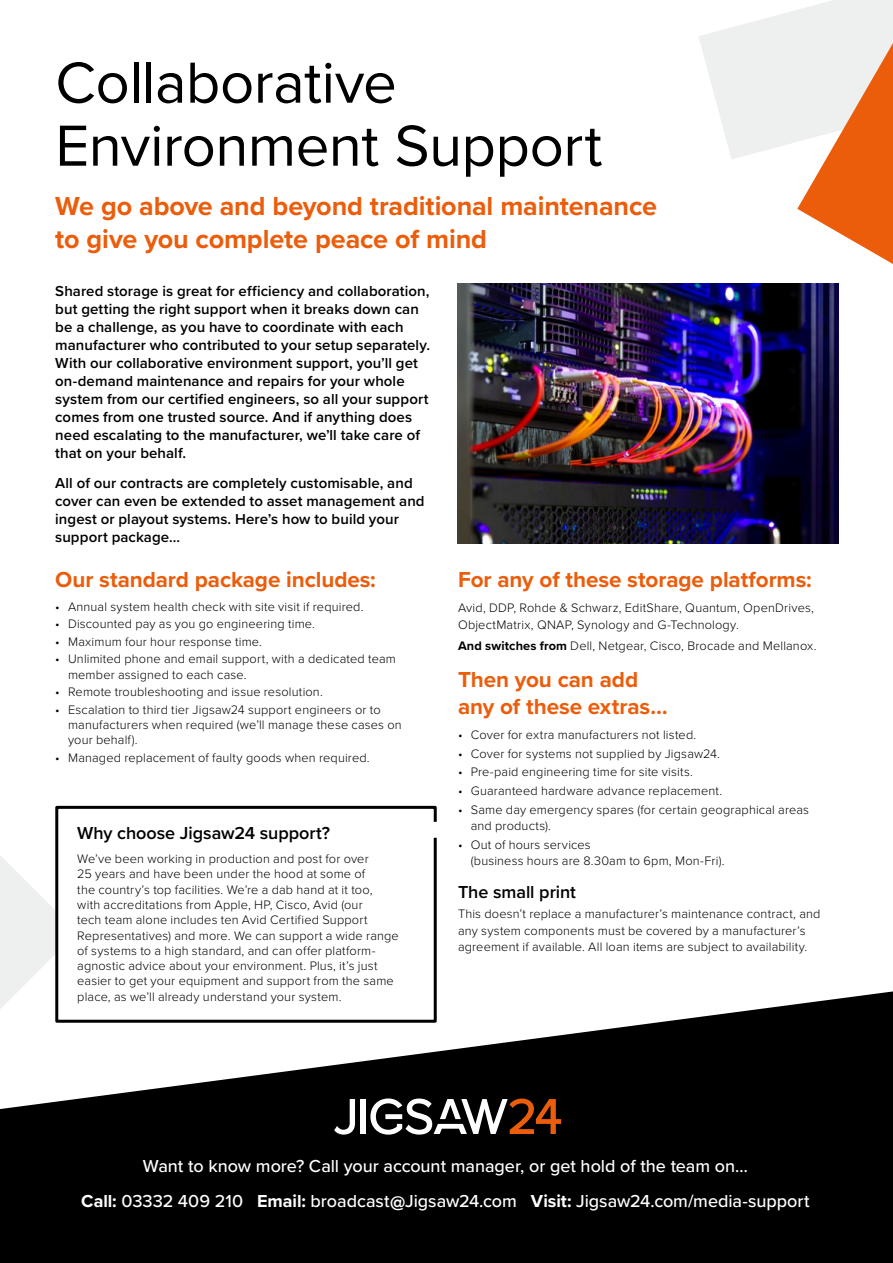
<style>
.page{position:relative;width:893px;height:1263px;background:#fff}
.page>*{position:absolute;margin:0;border:0;box-sizing:border-box;transform-origin:0 0}
.t1{font:60px/63px "Proxima Nova";letter-spacing:-.01em;color:#000}
.t2{font:700 27px/32.4px "Proxima Nova";letter-spacing:-.005em;color:#eb5d0b}
.t3{font:700 22.5px/27px "Proxima Nova";letter-spacing:-.005em;color:#eb5d0b}
.t4{font:500 18px/34.3px "Proxima Nova";letter-spacing:-.005em;color:#fff;text-align:center}
.t5{font:600 18px "Proxima Nova";letter-spacing:-.005em;color:#000}
.t6{font:600 15px/18px "Proxima Nova";letter-spacing:.005em;color:#000}
.t7{font:300 12.75px/15.3px "Proxima Nova";letter-spacing:.01em;color:#000}
.s1{font-weight:700}
.s2{font-family:"Futura"}
</style>
<div class="page">
<svg style="left:0;top:991px;width:893px;height:272px;fill:#000"></svg>
<svg style="left:0;top:856px;width:54px;height:153px"></svg>
<svg style="left:699px;top:0;width:194px;height:264px"></svg>
<svg style="left:54px;top:805px;width:384px;height:219px"></svg>
<img style="left:457px;top:284px;width:382px;height:259px">
<svg style="left:334px;top:1099px;width:21px;height:35px"></svg>
<div style="left:360px;top:1099px;width:6px;height:35px;background:#fff"></div>
<svg style="left:370px;top:1098px;width:191px;height:37px"></svg>
<svg style="left:763px;top:284px;width:75px;height:259px;background:#0a0824"></svg>
<h1 class="t1" style="left:55px;top:49px;width:548px">Collaborative<br>Environment Support</h1>
<h2 class="t2" style="left:55px;top:189px;width:603px">We go above and beyond traditional maintenance to give you complete peace of mind</h2>
<p class="t6" style="left:55px;top:281px;width:376px">Shared storage is great for efficiency and collaboration, but getting the right support when it breaks down can be a challenge, as you have to coordinate with each manufacturer who contributed to your setup separately.<br>With our collaborative environment support, you’ll get on-demand maintenance and repairs for your whole system from our certified engineers, so all your support comes from one trusted source. And if anything does need escalating to the manufacturer, we’ll take care of that on your behalf.</p>
<p class="t6" style="left:55px;top:474px;width:371px">All of our contracts are completely customisable, and cover can even be extended to asset management and ingest or playout systems. Here’s how to build your support package…</p>
<h3 class="t3" style="left:55px;top:566px;width:322px">Our standard package includes:</h3>
<p class="t7" style="left:55px;top:598px;width:310px">• Annual system health check with site visit if required.</p>
<p class="t7" style="left:55px;top:616px;width:261px">• Discounted pay as you go engineering time.</p>
<p class="t7" style="left:55px;top:633px;width:208px">• Maximum four hour response time.</p>
<p class="t7" style="left:68px;top:651px;width:329px;text-indent:-13px">• Unlimited phone and email support, with a dedicated team member assigned to each case.</p>
<p class="t7" style="left:55px;top:683px;width:269px">• Remote troubleshooting and issue resolution.</p>
<p class="t7" style="left:68px;top:701px;width:335px;text-indent:-13px">• Escalation to third tier Jigsaw24 support engineers or to manufacturers when required (we’ll manage these cases on your behalf).</p>
<p class="t7" style="left:55px;top:749px;width:316px">• Managed replacement of faulty goods when required.</p>
<h3 class="t5" style="left:77px;top:820px;width:254px">Why choose Jigsaw24 support?</h3>
<p class="t7" style="left:77px;top:850px;width:323px">We’ve been working in production and post for over<br>25 years and have been under the hood at some of<br>the country’s top facilities. We’re a dab hand at it too,<br>with accreditations from Apple, HP, Cisco, Avid (our<br>tech team alone includes ten Avid Certified Support Representatives) and more. We can support a wide range of systems to a high standard, and can offer platform&shy;agnostic advice about your environment. Plus, it’s just easier to get your equipment and support from the same place, as we’ll already understand your system.</p>
<h3 class="t3" style="left:458px;top:566px;width:355px">For any of these storage platforms:</h3>
<p class="t7" style="left:458px;top:599px;width:358px;line-height:16.5px">Avid, DDP, Rohde &amp; Schwarz, EditShare, Quantum, OpenDrives,<br>ObjectMatrix, QNAP, Synology and G-Technology.</p>
<p class="t7" style="left:458px;top:637px;width:360px"><span class="s1">And switches from</span> Dell, Netgear, Cisco, Brocade and Mellanox.</p>
<h3 class="t3" style="left:458px;top:666px;width:211px">Then you can add any of these extras…</h3>
<p class="t7" style="left:458px;top:726px;width:240px">• Cover for extra manufacturers not listed.</p>
<p class="t7" style="left:458px;top:745px;width:263px">• Cover for systems not supplied by Jigsaw24.</p>
<p class="t7" style="left:458px;top:764px;width:236px">• Pre-paid engineering time for site visits.</p>
<p class="t7" style="left:458px;top:782px;width:266px">• Guaranteed hardware advance replacement.</p>
<p class="t7" style="left:471px;top:800px;width:340px;line-height:16.5px;text-indent:-13px">• Same day emergency spares (for certain geographical areas and products).</p>
<p class="t7" style="left:471px;top:836px;width:255px;line-height:16.5px;text-indent:-13px">• Out of hours services<br>(business hours are 8.30am to 6pm, Mon-Fri).</p>
<h3 class="t5" style="left:458px;top:878px;width:120px">The small print</h3>
<p class="t7" style="left:458px;top:905px;width:364px;line-height:16.5px">This doesn’t replace a manufacturer’s maintenance contract, and any system components must be covered by a manufacturer’s agreement if available. All loan items are subject to availability.</p>
<h3 class="t4" style="left:81px;top:1148px;width:730px">Want to know more? Call your account manager, or get hold of the team on…<br><span class="s1">Call:</span> 03332 409 210 <span class="s1">Email:</span> broadcast<span class="s2">@</span>Jigsaw24.com <span class="s1">Visit:</span> Jigsaw24.com/media-support</h3>
</div>
